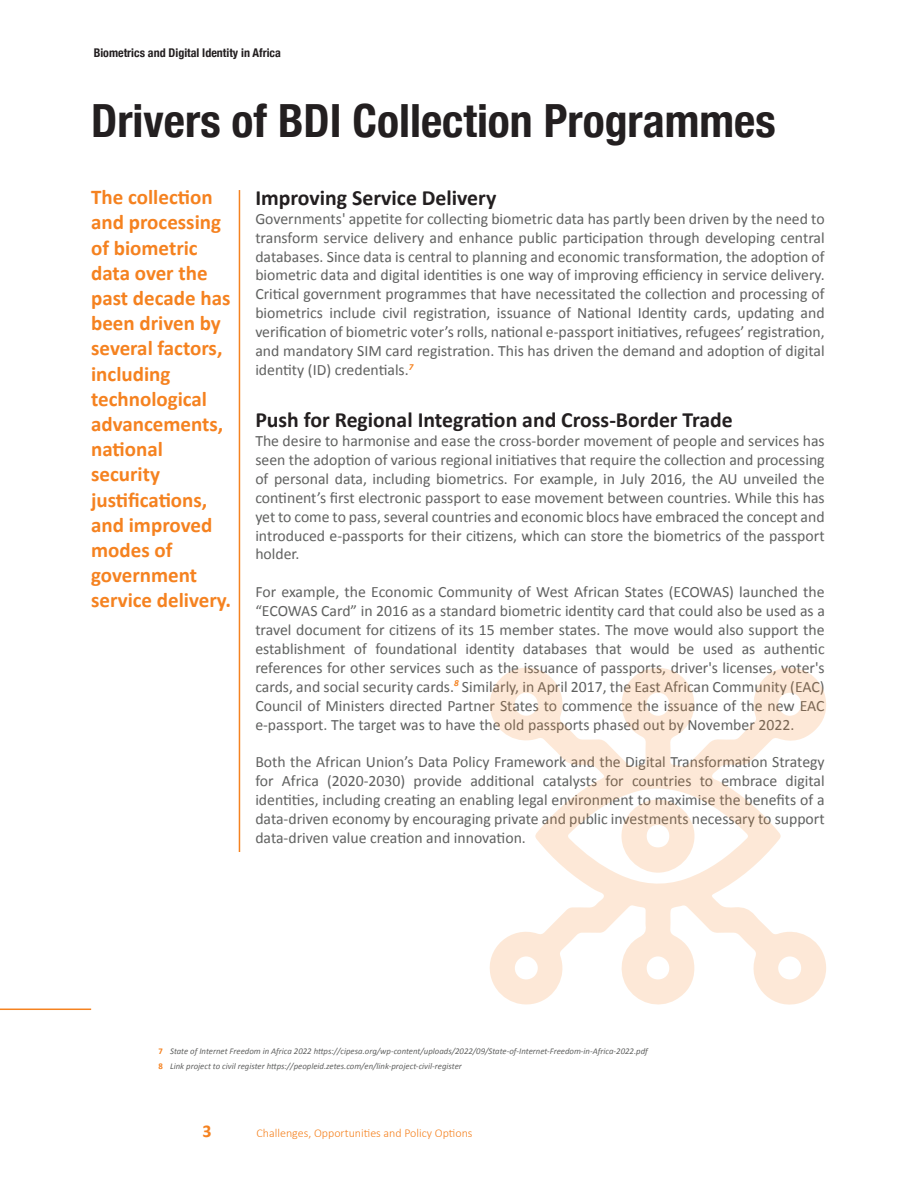
<style>
.page{position:relative;width:918px;height:1188px;background:#fff}
.page>*{position:absolute;margin:0;border:0;box-sizing:border-box;transform-origin:0 0}
.t1{font:700 condensed 45.75px "Helvetica Neue";color:#231f20}
.t2{font:700 21.75px "Calibri";color:#231f20}
.t3{font:700 21px/25.2px "Calibri";color:#f58220}
.t4{font:700 18px "Calibri";color:#f58220}
.t5{font:15.75px/18.9px "Calibri";color:#606160;text-align:justify}
.t6{font:300 12px "Calibri";color:#f58220}
.t7{font:700 condensed 12px "Helvetica Neue";color:#231f20}
.t8{font:italic 8.7px/15px "Calibri";color:#606160}
.t9{font:700 8.7px/15px "Calibri";color:#f58220}
</style>
<div class="page">
<hr style="left:239px;top:190px;width:1px;height:662px;background:#f58220">
<hr style="left:0;top:1009px;width:91px;height:1px;background:#f58220">
<svg style="left:490px;top:668px;width:336px;height:337px"></svg>
<svg style="left:621px;top:799px;width:74px;height:74px"></svg>
<p class="t7" style="left:94px;top:43px;width:189px">Biometrics and Digital Identity in Africa</p>
<h1 class="t1" style="left:91px;top:83px;width:686px">Drivers of BDI Collection Programmes</h1>
<h3 class="t3" style="left:91px;top:184px;width:142px">The collection and processing of biometric data over the past decade has been driven by several factors, including technological advancements, national security justifications, and improved modes of government service delivery.</h3>
<h2 class="t2" style="left:255px;top:182px;width:243px">Improving Service Delivery</h2>
<p class="t5" style="left:255px;top:208px;width:571px">Governments' appetite for collecting biometric data has partly been driven by the need to transform service delivery and enhance public participation through developing central databases. Since data is central to planning and economic transformation, the adoption of biometric data and digital identities is one way of improving efficiency in service delivery.<br>Critical government programmes that have necessitated the collection and processing of biometrics include civil registration, issuance of National Identity cards, updating and verification of biometric voter’s rolls, national e-passport initiatives, refugees’ registration, and mandatory SIM card registration. This has driven the demand and adoption of digital identity (ID) credentials.<sup>7</sup></p>
<h2 class="t2" style="left:255px;top:405px;width:479px">Push for Regional Integration and Cross-Border Trade</h2>
<p class="t5" style="left:255px;top:431px;width:571px">The desire to harmonise and ease the cross-border movement of people and services has seen the adoption of various regional initiatives that require the collection and processing of personal data, including biometrics. For example, in July 2016, the AU unveiled the continent’s first electronic passport to ease movement between countries. While this has yet to come to pass, several countries and economic blocs have embraced the concept and introduced e-passports for their citizens, which can store the biometrics of the passport holder.</p>
<p class="t5" style="left:255px;top:582px;width:571px">For example, the Economic Community of West African States (ECOWAS) launched the “ECOWAS Card” in 2016 as a standard biometric identity card that could also be used as a travel document for citizens of its 15 member states. The move would also support the establishment of foundational identity databases that would be used as authentic references for other services such as the issuance of passports, driver's licenses, voter's cards, and social security cards.<sup>8</sup> Similarly, in April 2017, the East African Community (EAC)<br>Council of Ministers directed Partner States to commence the issuance of the new EAC e-passport. The target was to have the old passports phased out by November 2022.</p>
<p class="t5" style="left:255px;top:752px;width:571px">Both the African Union’s Data Policy Framework and the Digital Transformation Strategy for Africa (2020-2030) provide additional catalysts for countries to embrace digital identities, including creating an enabling legal environment to maximise the benefits of a data-driven economy by encouraging private and public investments necessary to support data-driven value creation and innovation.</p>
<p class="t8" style="left:170px;top:1043px;width:479px">State of Internet Freedom in Africa 2022 https://cipesa.org/wp-content/uploads/2022/09/State-of-Internet-Freedom-in-Africa-2022.pdf<br>Link project to civil register https://peopleid.zetes.com/en/link-project-civil-register</p>
<p class="t9" style="left:159px;top:1044px;width:6px">7<br>8</p>
<p class="t4" style="left:203px;top:1119px;width:11px">3</p>
<p class="t6" style="left:257px;top:1126px;width:218px">Challenges, Opportunities and Policy Options</p>
</div>
